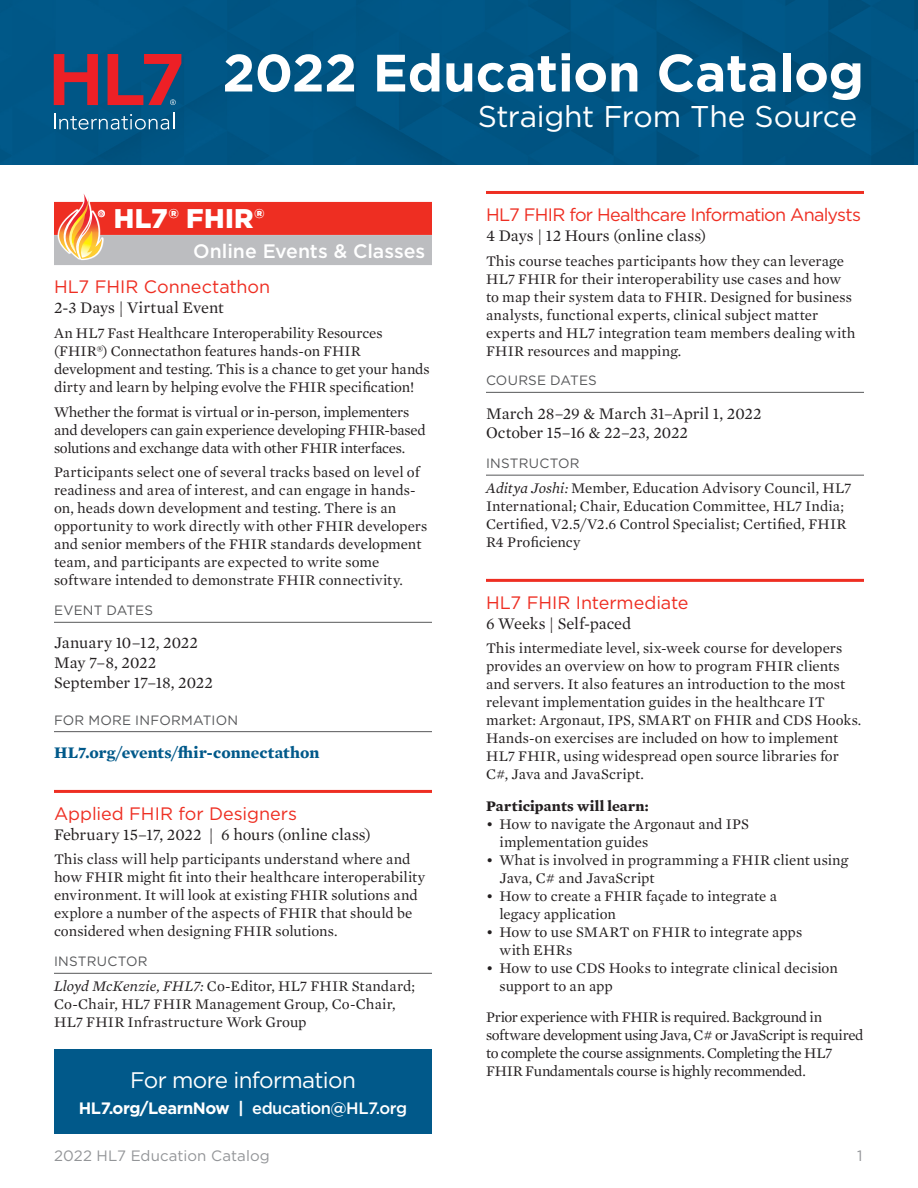
<style>
.page{position:relative;width:918px;height:1188px;background:#fff}
.page>*{position:absolute;margin:0;border:0;box-sizing:border-box;transform-origin:0 0}
.t1{font:700 52.5px "Gotham";letter-spacing:-.005em;color:#fff}
.t2{font:30px "Gotham";letter-spacing:-.01em;color:#fff}
.t3{font:900 27px "Gotham";letter-spacing:.01em;color:#fff}
.t4{font:22.5px "Gotham";letter-spacing:-.03em;color:#fff}
.t5{font:500 19.5px "Gotham";color:#fff}
.t6{font:18px "Gotham";letter-spacing:-.01em;color:#ee2e22}
.t7{font:18px "Gotham";letter-spacing:-.04em;color:#ee2e22}
.t8{font:16.5px/19.8px "Mercury Text G1";letter-spacing:-.005em;color:#231f20}
.t9{font:700 16.5px "Gotham";letter-spacing:-.03em;color:#fff}
.t10{font:700 16.5px "Mercury Text G1";color:#01598a}
.t11{font:15px/18px "Mercury Text G1";color:#231f20}
.t12{font:15px/18px "Mercury Text G1";letter-spacing:-.03em;color:#231f20}
.t13{font:15px/18px "Mercury Text G1";letter-spacing:-.02em;color:#231f20}
.t14{font:15px "Gotham";letter-spacing:.005em;color:#939598}
.t15{font:700 15px "Mercury Text G1";letter-spacing:.015em;color:#231f20}
.t16{font:13.5px "Gotham";letter-spacing:.02em;color:#57585a}
.s1{font-style:italic}
.s2{font-weight:500}
</style>
<div class="page">
<div style="left:0;top:0;width:918px;height:165px;background:#01598a"></div>
<div style="left:54px;top:202px;width:378px;height:33px;background:#ee2e22"></div>
<div style="left:54px;top:235px;width:378px;height:30px;background:#bcbdc0"></div>
<hr style="left:54px;top:622px;width:378px;height:1px;background:#57585a">
<hr style="left:54px;top:731px;width:378px;height:1px;background:#57585a">
<hr style="left:54px;top:790px;width:378px;height:3px;background:#ee2e22">
<hr style="left:54px;top:973px;width:378px;height:1px;background:#57585a">
<hr style="left:486px;top:191px;width:378px;height:3px;background:#ee2e22">
<hr style="left:486px;top:392px;width:378px;height:1px;background:#57585a">
<hr style="left:486px;top:475px;width:378px;height:1px;background:#57585a">
<hr style="left:486px;top:579px;width:378px;height:3px;background:#ee2e22">
<svg style="left:54px;top:54px;width:44px;height:51px"></svg>
<svg style="left:108px;top:54px;width:73px;height:51px"></svg>
<svg style="left:54px;top:113px;width:120px;height:17px"></svg>
<svg style="left:78px;top:201px;width:27px;height:59px"></svg>
<svg style="left:56px;top:194px;width:47px;height:65px"></svg>
<div style="left:54px;top:1050px;width:378px;height:84px;background:#01598a"></div>
<h1 class="t1" style="left:222px;top:38px;width:643px">2022 Education Catalog</h1>
<h2 class="t2" style="left:478px;top:98px;width:381px">Straight From The Source</h2>
<h3 class="t3" style="left:114px;top:200px;width:152px">HL7® FHIR®</h3>
<h3 class="t5" style="left:193px;top:240px;width:234px">Online Events &amp; Classes</h3>
<p class="t6" style="left:54px;top:276px;width:218px">HL7 FHIR Connectathon</p>
<p class="t8" style="left:54px;top:297px;width:171px">2-3 Days | Virtual Event</p>
<p class="t11" style="left:54px;top:323px;width:377px">An HL7 Fast Healthcare Interoperability Resources (FHIR®) Connectathon features hands-on FHIR development and testing. This is a chance to get your hands dirty and learn by helping evolve the FHIR specification!</p>
<p class="t13" style="left:54px;top:402px;width:373px">Whether the format is virtual or in-person, implementers and developers can gain experience developing FHIR-based solutions and exchange data with other FHIR interfaces.</p>
<p class="t11" style="left:54px;top:463px;width:375px">Participants select one of several tracks based on level of readiness and area of interest, and can engage in hands&shy;on, heads down development and testing. There is an opportunity to work directly with other FHIR developers and senior members of the FHIR standards development team, and participants are expected to write some software intended to demonstrate FHIR connectivity.</p>
<p class="t16" style="left:54px;top:602px;width:101px">EVENT DATES</p>
<p class="t8" style="left:54px;top:632px;width:161px">January 10–12, 2022<br>May 7–8, 2022<br>September 17–18, 2022</p>
<p class="t16" style="left:54px;top:711px;width:186px">FOR MORE INFORMATION</p>
<p class="t10" style="left:54px;top:740px;width:267px">HL7.org/events/fhir-connectathon</p>
<p class="t6" style="left:54px;top:802px;width:245px">Applied FHIR for Designers</p>
<p class="t8" style="left:54px;top:823px;width:318px">February 15–17, 2022 | 6 hours (online class)</p>
<p class="t11" style="left:54px;top:850px;width:373px">This class will help participants understand where and how FHIR might fit into their healthcare interoperability environment. It will look at existing FHIR solutions and explore a number of the aspects of FHIR that should be considered when designing FHIR solutions.</p>
<p class="t16" style="left:54px;top:953px;width:95px">INSTRUCTOR</p>
<p class="t11" style="left:54px;top:976px;width:363px"><span class="s1">Lloyd McKenzie, FHL7:</span> Co-Editor, HL7 FHIR Standard;<br>Co-Chair, HL7 FHIR Management Group, Co-Chair,<br>HL7 FHIR Infrastructure Work Group</p>
<h3 class="t4" style="left:130px;top:1066px;width:227px">For more information</h3>
<p class="t9" style="left:79px;top:1097px;width:330px">HL7.org/LearnNow | <span class="s2">education@HL7.org</span></p>
<p class="t7" style="left:486px;top:203px;width:376px">HL7 FHIR for Healthcare Information Analysts</p>
<p class="t8" style="left:486px;top:225px;width:222px">4 Days | 12 Hours (online class)</p>
<p class="t11" style="left:486px;top:251px;width:371px">This course teaches participants how they can leverage HL7 FHIR for their interoperability use cases and how to map their system data to FHIR. Designed for business analysts, functional experts, clinical subject matter experts and HL7 integration team members dealing with FHIR resources and mapping.</p>
<p class="t16" style="left:486px;top:372px;width:112px">COURSE DATES</p>
<p class="t8" style="left:486px;top:402px;width:277px">March 28–29 &amp; March 31–April 1, 2022<br>October 15–16 &amp; 22–23, 2022</p>
<p class="t16" style="left:486px;top:455px;width:95px">INSTRUCTOR</p>
<p class="t11" style="left:486px;top:478px;width:367px"><span class="s1">Aditya Joshi:</span> Member, Education Advisory Council, HL7<br>International; Chair, Education Committee, HL7 India; Certified, V2.5/V2.6 Control Specialist; Certified, FHIR R4 Proficiency</p>
<p class="t6" style="left:486px;top:591px;width:204px">HL7 FHIR Intermediate</p>
<p class="t8" style="left:486px;top:612px;width:147px">6 Weeks | Self-paced</p>
<p class="t11" style="left:486px;top:639px;width:377px">This intermediate level, six-week course for developers provides an overview on how to program FHIR clients and servers. It also features an introduction to the most relevant implementation guides in the healthcare IT market: Argonaut, IPS, SMART on FHIR and CDS Hooks.<br>Hands-on exercises are included on how to implement HL7 FHIR, using widespread open source libraries for C#, Java and JavaScript.</p>
<p class="t15" style="left:486px;top:795px;width:164px">Participants will learn:</p>
<p class="t11" style="left:500px;top:814px;width:251px;text-indent:-14px">• How to navigate the Argonaut and IPS implementation guides</p>
<p class="t11" style="left:500px;top:850px;width:350px;text-indent:-14px">• What is involved in programming a FHIR client using<br>Java, C# and JavaScript</p>
<p class="t11" style="left:500px;top:886px;width:279px;text-indent:-14px">• How to create a FHIR façade to integrate a legacy application</p>
<p class="t11" style="left:500px;top:922px;width:304px;text-indent:-14px">• How to use SMART on FHIR to integrate apps with EHRs</p>
<p class="t11" style="left:500px;top:958px;width:340px;text-indent:-14px">• How to use CDS Hooks to integrate clinical decision support to an app</p>
<p class="t12" style="left:486px;top:1008px;width:379px">Prior experience with FHIR is required. Background in software development using Java, C# or JavaScript is required to complete the course assignments. Completing the HL7<br>FHIR Fundamentals course is highly recommended.</p>
<p class="t14" style="left:54px;top:1146px;width:217px">2022 HL7 Education Catalog</p>
<p class="t14" style="left:857px;top:1146px;width:7px">1</p>
</div>
